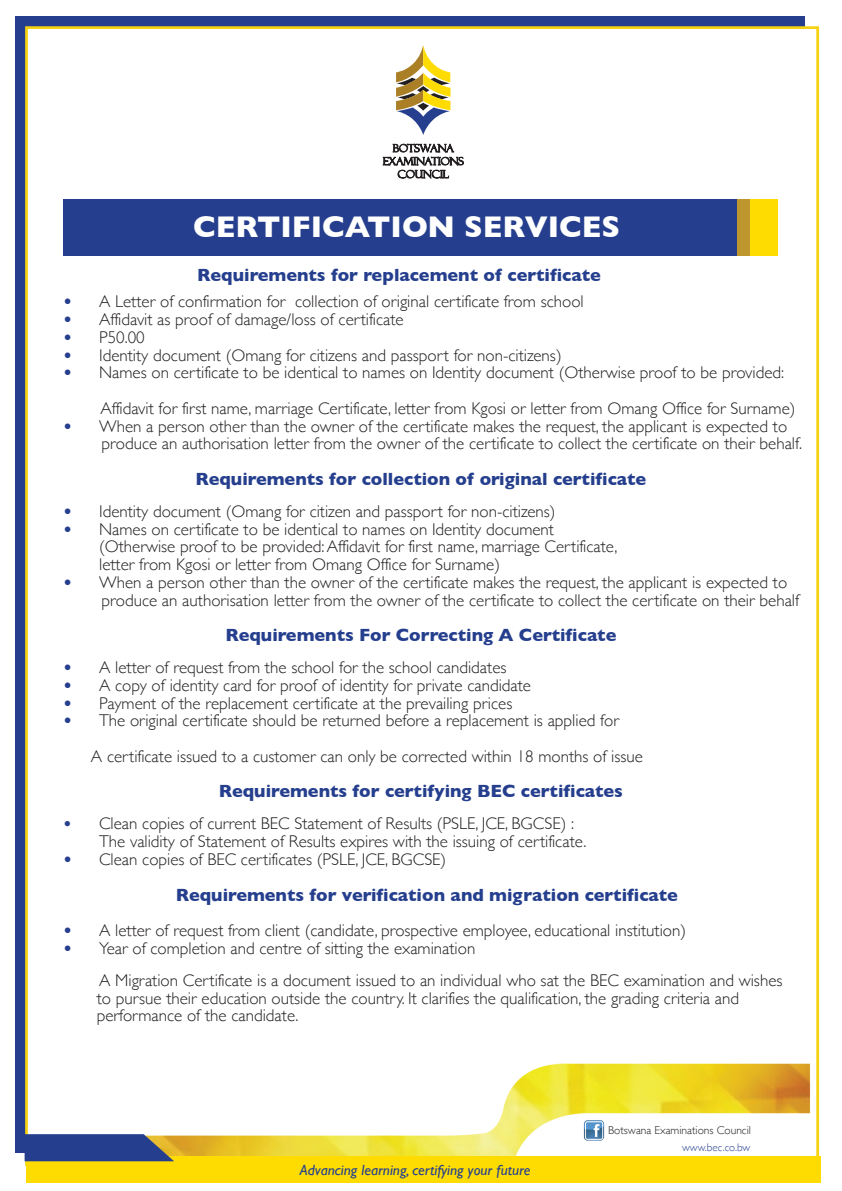
<style>
.page{position:relative;width:842px;height:1191px;background:#fff}
.page>*{position:absolute;margin:0;border:0;box-sizing:border-box;transform-origin:0 0}
.t1{font:700 30.4px "Gill Sans";color:#fff}
.t2{font:700 18px "Gill Sans";color:#253f8e}
.t3{font:300 17px/17.7px "Gill Sans";color:#231f20}
.t4{font:italic 14.8px "Gill Sans";color:#253f8e}
.t5{font:300 11.5px "Gill Sans";color:#231f20}
.t6{font:300 11px "Gill Sans";color:#253f8e}
.s1{font-weight:700;color:#253f8e}
.s2{font-weight:700;font-size:16px;color:#253f8e}
</style>
<div class="page">
<div style="left:16px;top:17px;width:10px;height:1135px;background:#253f8e"></div>
<div style="left:16px;top:17px;width:789px;height:10px;background:#253f8e"></div>
<img style="left:174px;top:1063px;width:637px;height:93px">
<img style="left:583px;top:1119px;width:21px;height:21px">
<div style="left:26px;top:1156px;width:794px;height:26px;background:#ffdc01"></div>
<svg style="left:25px;top:1134px;width:149px;height:27px;background:#3a4d86"></svg>
<svg style="left:383px;top:143px;width:81px;height:36px"></svg>
<svg style="left:396px;top:45px;width:54px;height:90px"></svg>
<div style="left:64px;top:199px;width:673px;height:57px;background:#253f8e"></div>
<div style="left:750px;top:199px;width:28px;height:57px;background:#ffdc01"></div>
<div style="left:737px;top:199px;width:13px;height:57px;background:#bd962e"></div>
<h1 class="t1" style="left:193px;top:203px;width:428px">CERTIFICATION SERVICES</h1>
<p class="t2" style="left:197px;top:261px;width:405px">Requirements for replacement of certificate</p>
<p class="t3" style="left:64px;top:292px;width:522px"><span class="s1">•</span> A Letter of confirmation for collection of original certificate from school</p>
<p class="t3" style="left:64px;top:310px;width:342px"><span class="s1">•</span> Affidavit as proof of damage/loss of certificate</p>
<p class="t3" style="left:64px;top:327px;width:83px"><span class="s1">•</span> P50.00</p>
<p class="t3" style="left:64px;top:345px;width:499px"><span class="s1">•</span> Identity document (Omang for citizens and passport for non-citizens)</p>
<p class="t3" style="left:100px;top:354px;width:696px;line-height:35.5px;text-indent:-37px"><span class="s1">•</span> Names on certificate to be identical to names on Identity document (Otherwise proof to be provided:<br>Affidavit for first name, marriage Certificate, letter from Kgosi or letter from Omang Office for Surname)</p>
<p class="t3" style="left:101px;top:416px;width:702px;text-indent:-38px"><span class="s1">•</span> When a person other than the owner of the certificate makes the request, the applicant is expected to produce an authorisation letter from the owner of the certificate to collect the certificate on their behalf.</p>
<p class="t2" style="left:196px;top:464px;width:452px">Requirements for collection of original certificate</p>
<p class="t3" style="left:64px;top:501px;width:493px"><span class="s1">•</span> Identity document (Omang for citizen and passport for non-citizens)</p>
<p class="t3" style="left:99px;top:519px;width:520px;text-indent:-35px"><span class="s1">•</span> Names on certificate to be identical to names on Identity document (Otherwise proof to be provided: Affidavit for first name, marriage Certificate, letter from Kgosi or letter from Omang Office for Surname)</p>
<p class="t3" style="left:101px;top:572px;width:699px;text-indent:-38px"><span class="s1">•</span> When a person other than the owner of the certificate makes the request, the applicant is expected to produce an authorisation letter from the owner of the certificate to collect the certificate on their behalf</p>
<p class="t2" style="left:225px;top:620px;width:392px">Requirements For Correcting A Certificate</p>
<p class="t3" style="left:64px;top:658px;width:444px"><span class="s1">•</span> A letter of request from the school for the school candidates</p>
<p class="t3" style="left:64px;top:675px;width:469px"><span class="s1">•</span> A copy of identity card for proof of identity for private candidate</p>
<p class="t3" style="left:64px;top:693px;width:450px"><span class="s1">•</span> Payment of the replacement certificate at the prevailing prices</p>
<p class="t3" style="left:91px;top:702px;width:553px;line-height:35.5px;text-indent:-27px"><span class="s1">•</span> The original certificate should be returned before a replacement is applied for<br>A certificate issued to a customer can only be corrected within 18 months of issue</p>
<p class="t2" style="left:219px;top:777px;width:406px">Requirements for certifying BEC certificates</p>
<p class="t3" style="left:99px;top:814px;width:489px;text-indent:-35px"><span class="s2">•</span> Clean copies of current BEC Statement of Results (PSLE, JCE, BGCSE) :<br>The validity of Statement of Results expires with the issuing of certificate.</p>
<p class="t3" style="left:64px;top:849px;width:384px"><span class="s1">•</span> Clean copies of BEC certificates (PSLE, JCE, BGCSE)</p>
<p class="t2" style="left:176px;top:880px;width:504px">Requirements for verification and migration certificate</p>
<p class="t3" style="left:64px;top:920px;width:624px"><span class="s1">•</span> A letter of request from client (candidate, prospective employee, educational institution)</p>
<p class="t3" style="left:99px;top:931px;width:685px;line-height:32px;text-indent:-35px"><span class="s1">•</span> Year of completion and centre of sitting the examination<br>A Migration Certificate is a document issued to an individual who sat the BEC examination and wishes</p>
<p class="t3" style="left:97px;top:988px;width:644px">to pursue their education outside the country. It clarifies the qualification, the grading criteria and performance of the candidate.</p>
<p class="t4" style="left:300px;top:1162px;width:232px">Advancing learning, certifying your future</p>
<p class="t5" style="left:608px;top:1121px;width:144px">Botswana Examinations Council</p>
<p class="t6" style="left:682px;top:1138px;width:70px">www.bec.co.bw</p>
</div>
